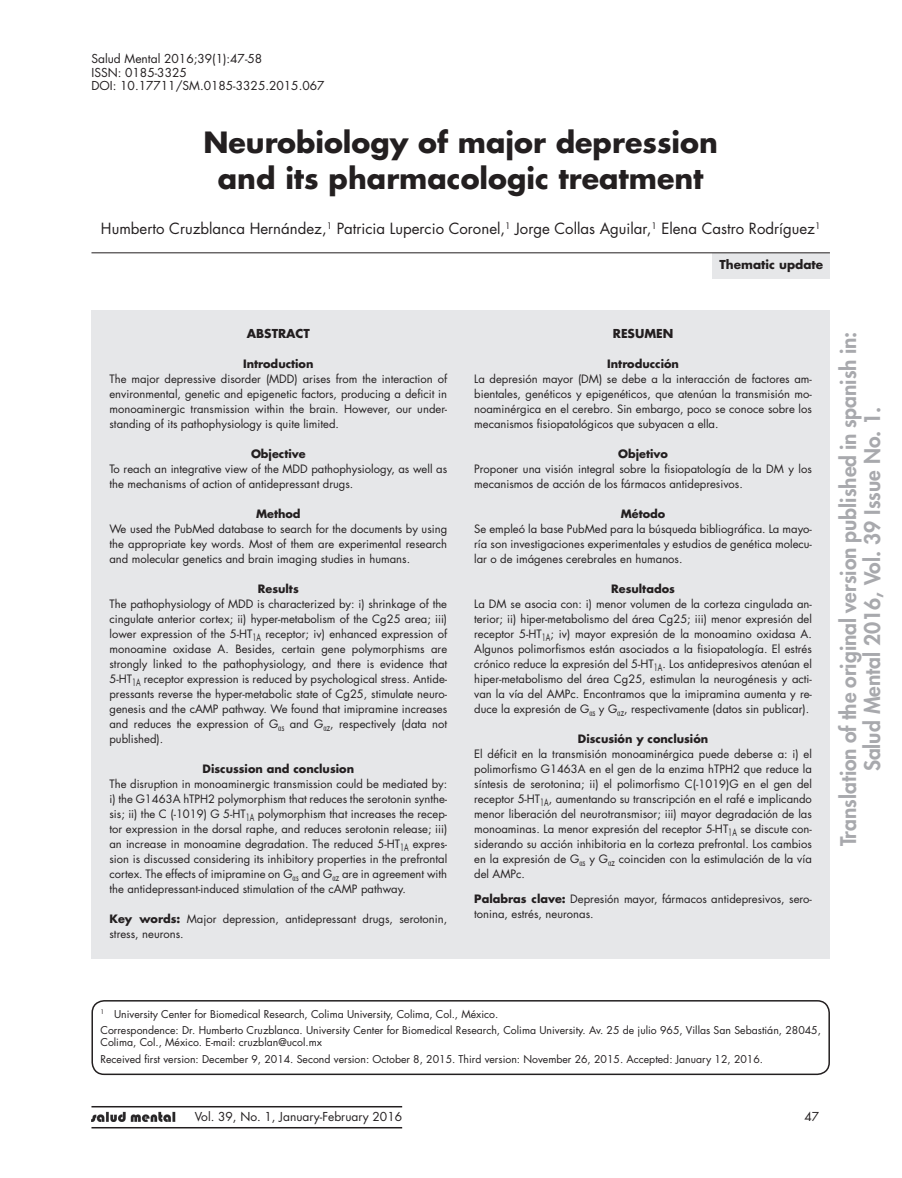
<style>
.page{position:relative;width:902px;height:1178px;background:#fff}
.page>*{position:absolute;margin:0;border:0;box-sizing:border-box;transform-origin:0 0}
.t1{font:700 28.5px/36px "Futura Std";color:#231f20;text-align:center}
.t2{font:800 21px/24px "Futura Std";color:#a8a9ad;text-align:center}
.t3{font:15px "Futura Std";color:#231f20}
.t4{font:12px/13.5px "Futura Std";color:#231f20}
.t5{font:700 12px "Futura Std";color:#231f20}
.t6{font:11.25px/15px "Futura Std";color:#231f20;text-align:justify}
.t7{font:700 11.25px "Futura Std";color:#231f20}
.t8{font:10.5px/16.5px "Futura Std";color:#231f20}
.s1{font-weight:700}
</style>
<div class="page">
<hr style="left:91px;top:1106px;width:311px;height:1px;background:#231f20">
<hr style="left:91px;top:1127px;width:311px;height:1px;background:#231f20">
<img style="left:91px;top:1112px;width:84px;height:9px">
<div style="left:91px;top:1000px;width:738px;height:75px;border:2px solid #231f20;border-radius:12px"></div>
<div style="left:712px;top:253px;width:117px;height:25px;background:#e6e7e9"></div>
<hr style="left:91px;top:252px;width:738px;height:1px;background:#231f20">
<div style="left:91px;top:310px;width:738px;height:648px;background:#e6e7e9"></div>
<p class="t4" style="left:91px;top:52px;width:234px">Salud Mental 2016;39(1):47-58<br>ISSN: 0185-3325<br>DOI: 10.17711/SM.0185-3325.2015.067</p>
<h1 class="t1" style="left:203px;top:124px;width:516px">Neurobiology of major depression and its pharmacologic treatment</h1>
<h3 class="t3" style="left:101px;top:219px;width:721px">Humberto Cruzblanca Hernández,<sup>1</sup> Patricia Lupercio Coronel,<sup>1</sup> Jorge Collas Aguilar,<sup>1</sup> Elena Castro Rodríguez<sup>1</sup></h3>
<p class="t5" style="left:719px;top:256px;width:105px">Thematic update</p>
<p class="t5" style="left:247px;top:325px;width:65px">ABSTRACT</p>
<p class="t7" style="left:243px;top:356px;width:72px">Introduction</p>
<p class="t6" style="left:109px;top:371px;width:339px">The major depressive disorder (MDD) arises from the interaction of environmental, genetic and epigenetic factors, producing a deficit in monoaminergic transmission within the brain. However, our under&shy;standing of its pathophysiology is quite limited.</p>
<p class="t7" style="left:251px;top:446px;width:56px">Objective</p>
<p class="t6" style="left:109px;top:461px;width:339px">To reach an integrative view of the MDD pathophysiology, as well as the mechanisms of action of antidepressant drugs.</p>
<p class="t7" style="left:256px;top:506px;width:46px">Method</p>
<p class="t6" style="left:109px;top:521px;width:339px">We used the PubMed database to search for the documents by using the appropriate key words. Most of them are experimental research and molecular genetics and brain imaging studies in humans.</p>
<p class="t7" style="left:258px;top:581px;width:42px">Results</p>
<p class="t6" style="left:109px;top:596px;width:339px">The pathophysiology of MDD is characterized by: i) shrinkage of the cingulate anterior cortex; ii) hyper-metabolism of the Cg25 area; iii) lower expression of the 5-HT<sub>1A</sub> receptor; iv) enhanced expression of monoamine oxidase A. Besides, certain gene polymorphisms are strongly linked to the pathophysiology, and there is evidence that 5-HT<sub>1A</sub> receptor expression is reduced by psychological stress. Antide&shy;pressants reverse the hyper-metabolic state of Cg25, stimulate neuro&shy;genesis and the cAMP pathway. We found that imipramine increases and reduces the expression of G<sub>α</sub><sub>s</sub> and G<sub>α</sub><sub>z</sub>, respectively (data not published).</p>
<p class="t7" style="left:202px;top:761px;width:153px">Discussion and conclusion</p>
<p class="t6" style="left:109px;top:776px;width:339px">The disruption in monoaminergic transmission could be mediated by: i) the G1463A hTPH2 polymorphism that reduces the serotonin synthe&shy;sis; ii) the C (-1019) G 5-HT<sub>1A</sub> polymorphism that increases the recep&shy;tor expression in the dorsal raphe, and reduces serotonin release; iii) an increase in monoamine degradation. The reduced 5-HT<sub>1A</sub> expres&shy;sion is discussed considering its inhibitory properties in the prefrontal cortex. The effects of imipramine on G<sub>α</sub><sub>s</sub> and G<sub>α</sub><sub>z</sub> are in agreement with the antidepressant-induced stimulation of the cAMP pathway.</p>
<p class="t6" style="left:109px;top:911px;width:339px"><span class="s1">Key words:</span> Major depression, antidepressant drugs, serotonin, stress, neurons.</p>
<p class="t5" style="left:612px;top:325px;width:62px">RESUMEN</p>
<p class="t7" style="left:607px;top:356px;width:73px">Introducción</p>
<p class="t6" style="left:474px;top:371px;width:339px">La depresión mayor (DM) se debe a la interacción de factores am&shy;bientales, genéticos y epigenéticos, que atenúan la transmisión mo&shy;noaminérgica en el cerebro. Sin embargo, poco se conoce sobre los mecanismos fisiopatológicos que subyacen a ella.</p>
<p class="t7" style="left:618px;top:446px;width:51px">Objetivo</p>
<p class="t6" style="left:474px;top:461px;width:339px">Proponer una visión integral sobre la fisiopatología de la DM y los mecanismos de acción de los fármacos antidepresivos.</p>
<p class="t7" style="left:620px;top:506px;width:46px">Método</p>
<p class="t6" style="left:474px;top:521px;width:339px">Se empleó la base PubMed para la búsqueda bibliográfica. La mayo&shy;ría son investigaciones experimentales y estudios de genética molecu&shy;lar o de imágenes cerebrales en humanos.</p>
<p class="t7" style="left:611px;top:581px;width:65px">Resultados</p>
<p class="t6" style="left:474px;top:596px;width:339px">La DM se asocia con: i) menor volumen de la corteza cingulada an&shy;terior; ii) hiper-metabolismo del área Cg25; iii) menor expresión del receptor 5-HT<sub>1A</sub>; iv) mayor expresión de la monoamino oxidasa A.<br>Algunos polimorfismos están asociados a la fisiopatología. El estrés crónico reduce la expresión del 5-HT<sub>1A</sub>. Los antidepresivos atenúan el hiper-metabolismo del área Cg25, estimulan la neurogénesis y acti&shy;van la vía del AMPc. Encontramos que la imipramina aumenta y re&shy;duce la expresión de G<sub>α</sub><sub>s</sub> y G<sub>α</sub><sub>z</sub>, respectivamente (datos sin publicar).</p>
<p class="t7" style="left:578px;top:731px;width:132px">Discusión y conclusión</p>
<p class="t6" style="left:474px;top:746px;width:339px">El déficit en la transmisión monoaminérgica puede deberse a: i) el polimorfismo G1463A en el gen de la enzima hTPH2 que reduce la síntesis de serotonina; ii) el polimorfismo C(-1019)G en el gen del receptor 5-HT<sub>1A</sub>, aumentando su transcripción en el rafé e implicando menor liberación del neurotransmisor; iii) mayor degradación de las monoaminas. La menor expresión del receptor 5-HT<sub>1A</sub> se discute con&shy;siderando su acción inhibitoria en la corteza prefrontal. Los cambios en la expresión de G<sub>α</sub><sub>s</sub> y G<sub>α</sub><sub>z</sub> coinciden con la estimulación de la vía del AMPc.</p>
<p class="t6" style="left:474px;top:892px;width:339px"><span class="s1">Palabras clave:</span> Depresión mayor, fármacos antidepresivos, sero&shy;tonina, estrés, neuronas.</p>
<h2 class="t2" style="left:836px;top:846px;width:516px;rotate:-90deg">Translation of the original version published in spanish in:<br>Salud Mental 2016, Vol. 39 Issue No. 1.</h2>
<p class="t8" style="left:100px;top:1006px;width:722px"><sup>1</sup> University Center for Biomedical Research, Colima University, Colima, Col., México.<br>Correspondence: Dr. Humberto Cruzblanca. University Center for Biomedical Research, Colima University. Av. 25 de julio 965, Villas San Sebastián, 28045,</p>
<p class="t8" style="left:100px;top:1034px;width:664px">Colima, Col., México. E-mail: cruzblan@ucol.mx<br>Received first version: December 9, 2014. Second version: October 8, 2015. Third version: November 26, 2015. Accepted: January 12, 2016.</p>
<p class="t4" style="left:195px;top:1110px;width:209px">Vol. 39, No. 1, January-February 2016</p>
<p class="t4" style="left:804px;top:1110px;width:16px">47</p>
</div>
